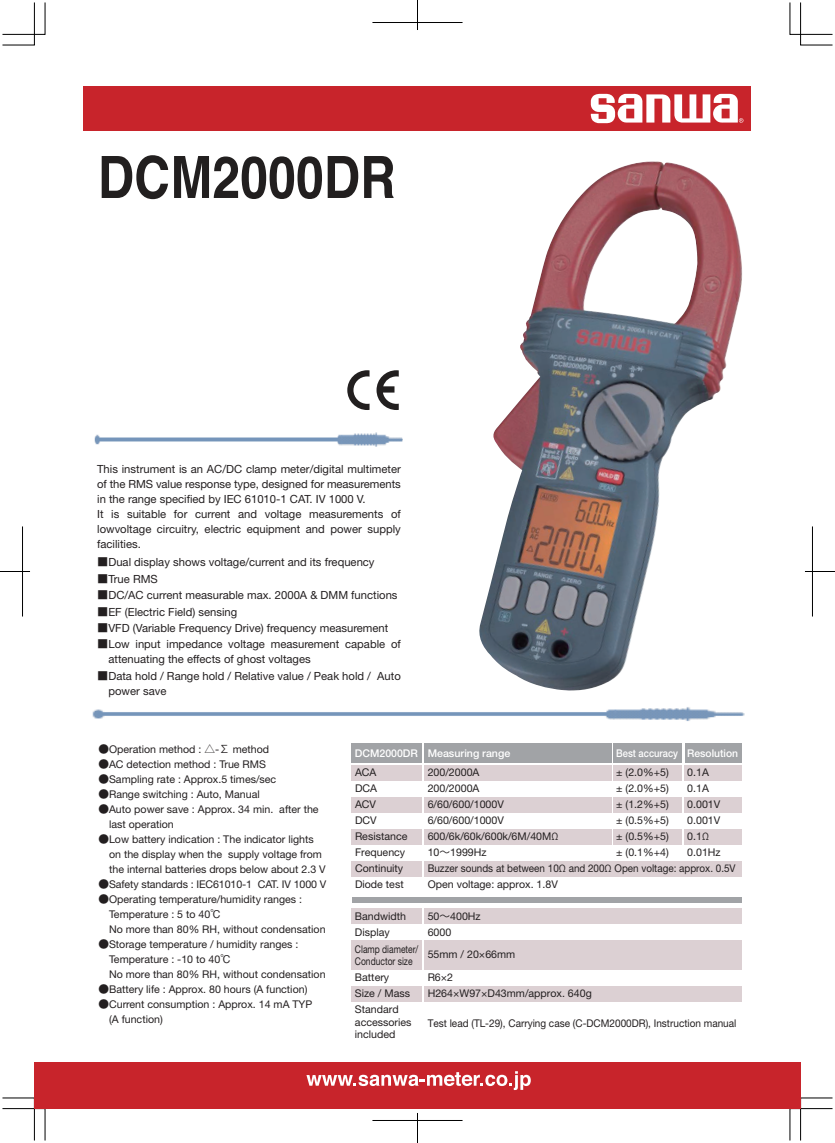
<style>
.page{position:relative;width:835px;height:1143px;background:#fff}
.page>*{position:absolute;margin:0;border:0;box-sizing:border-box;transform-origin:0 0}
.t1{font:11.25px/15px "Helvetica Neue LT Std";color:#231f20}
.t2{font:10.62px/16px "Helvetica Neue LT Std";color:#231f20}
.t3{font:10.62px "Helvetica Neue LT Std";color:#231f20;scale:.94 1}
.t4{font:500 10.62px "Helvetica Neue LT Std";color:#fff}
.t5{font:10.62px/11.2px "Helvetica Neue LT Std";color:#231f20;scale:.8 1}
.t6{font:500 10.62px "Helvetica Neue LT Std";color:#fff;scale:.88 1}
.s1{font-family:"Koz Go Pro Regular 90 pv RKSJ H"}
.s2{font-family:"G Gothic BBB Pro Medium 90 pv RKSJ H"}
</style>
<div class="page">
<svg style="left:2px;top:1097px;width:43px;height:43px"></svg>
<svg style="left:2px;top:2px;width:43px;height:43px"></svg>
<svg style="left:789px;top:2px;width:43px;height:43px"></svg>
<svg style="left:789px;top:1097px;width:43px;height:43px"></svg>
<hr style="left:0;top:571px;width:30px;height:1px;background:#000">
<hr style="left:22px;top:526px;width:1px;height:90px;background:#000">
<hr style="left:804px;top:571px;width:30px;height:1px;background:#000">
<hr style="left:811px;top:526px;width:1px;height:90px;background:#000">
<hr style="left:372px;top:22px;width:90px;height:1px;background:#000">
<hr style="left:417px;top:0;width:1px;height:30px;background:#000">
<hr style="left:372px;top:1120px;width:90px;height:1px;background:#000">
<hr style="left:417px;top:1112px;width:1px;height:30px;background:#000">
<div style="left:351px;top:743px;width:71px;height:19px;background:#a1a3a6"></div>
<div style="left:613px;top:743px;width:69px;height:19px;background:#a1a3a6"></div>
<div style="left:684px;top:743px;width:57px;height:19px;background:#a1a3a6"></div>
<div style="left:424px;top:743px;width:187px;height:19px;background:#a1a3a6"></div>
<div style="left:351px;top:764px;width:70px;height:16px;background:#dcd0d3"></div>
<div style="left:424px;top:764px;width:187px;height:16px;background:#dcd0d3"></div>
<div style="left:613px;top:764px;width:69px;height:16px;background:#dcd0d3"></div>
<div style="left:684px;top:764px;width:57px;height:16px;background:#dcd0d3"></div>
<div style="left:351px;top:796px;width:70px;height:16px;background:#dcd0d3"></div>
<div style="left:424px;top:796px;width:187px;height:16px;background:#dcd0d3"></div>
<div style="left:613px;top:796px;width:69px;height:16px;background:#dcd0d3"></div>
<div style="left:684px;top:796px;width:57px;height:16px;background:#dcd0d3"></div>
<div style="left:351px;top:828px;width:70px;height:16px;background:#dcd0d3"></div>
<div style="left:424px;top:828px;width:187px;height:16px;background:#dcd0d3"></div>
<div style="left:613px;top:828px;width:69px;height:16px;background:#dcd0d3"></div>
<div style="left:684px;top:828px;width:57px;height:16px;background:#dcd0d3"></div>
<div style="left:351px;top:860px;width:70px;height:16px;background:#dcd0d3"></div>
<div style="left:424px;top:860px;width:317px;height:16px;background:#dcd0d3"></div>
<div style="left:351px;top:908px;width:70px;height:16px;background:#dcd0d3"></div>
<div style="left:424px;top:908px;width:317px;height:16px;background:#dcd0d3"></div>
<div style="left:351px;top:940px;width:70px;height:30px;background:#dcd0d3"></div>
<div style="left:424px;top:940px;width:317px;height:30px;background:#dcd0d3"></div>
<div style="left:351px;top:985px;width:70px;height:16px;background:#dcd0d3"></div>
<div style="left:424px;top:985px;width:317px;height:16px;background:#dcd0d3"></div>
<div style="left:34px;top:1062px;width:766px;height:46px;background:#c8242b"></div>
<svg style="left:306px;top:1071px;width:224px;height:18px"></svg>
<div style="left:84px;top:86px;width:666px;height:45px;background:#c8242b"></div>
<svg style="left:590px;top:94px;width:153px;height:29px"></svg>
<img style="left:94px;top:432px;width:309px;height:15px">
<img style="left:92px;top:707px;width:653px;height:14px">
<img style="left:479px;top:161px;width:263px;height:530px">
<svg style="left:102px;top:155px;width:66px;height:44px"></svg>
<svg style="left:174px;top:156px;width:184px;height:43px"></svg>
<svg style="left:364px;top:156px;width:29px;height:42px"></svg>
<svg style="left:347px;top:370px;width:22px;height:40px"></svg>
<svg style="left:376px;top:370px;width:22px;height:40px"></svg>
<div style="left:351px;top:897px;width:390px;height:6px;background:#a1a3a6"></div>
<p class="t1" style="left:97px;top:463px;width:305px">This instrument is an AC/DC clamp meter/digital multimeter of the RMS value response type, designed for measurements in the range specified by IEC 61010-1 CAT. IV 1000 V.<br>It is suitable for current and voltage measurements of lowvoltage circuitry, electric equipment and power supply facilities.</p>
<p class="t1" style="left:97px;top:555px;width:279px"><span class="s1">■</span>Dual display shows voltage/current and its frequency</p>
<p class="t1" style="left:97px;top:573px;width:62px"><span class="s1">■</span>True RMS</p>
<p class="t1" style="left:97px;top:589px;width:302px"><span class="s1">■</span>DC/AC current measurable max. 2000A &amp; DMM functions</p>
<p class="t1" style="left:97px;top:605px;width:141px"><span class="s1">■</span>EF (Electric Field) sensing</p>
<p class="t1" style="left:97px;top:621px;width:292px"><span class="s1">■</span>VFD (Variable Frequency Drive) frequency measurement</p>
<p class="t1" style="left:108px;top:638px;width:294px;text-indent:-11px"><span class="s1">■</span>Low input impedance voltage measurement capable of attenuating the effects of ghost voltages</p>
<p class="t1" style="left:108px;top:669px;width:294px;text-indent:-11px"><span class="s1">■</span>Data hold / Range hold / Relative value / Peak hold / Auto power save</p>
<p class="t2" style="left:98px;top:742px;width:172px"><span class="s1">●</span>Operation method : <span class="s1">△</span>-<span class="s1">Σ</span> method</p>
<p class="t2" style="left:98px;top:757px;width:169px"><span class="s1">●</span>AC detection method : True RMS</p>
<p class="t2" style="left:98px;top:772px;width:179px"><span class="s1">●</span>Sampling rate : Approx.5 times/sec</p>
<p class="t2" style="left:98px;top:787px;width:163px"><span class="s1">●</span>Range switching : Auto, Manual</p>
<p class="t2" style="left:109px;top:802px;width:211px;line-height:15px;text-indent:-11px"><span class="s1">●</span>Auto power save : Approx. 34 min. after the last operation</p>
<p class="t2" style="left:109px;top:832px;width:218px;line-height:15px;text-indent:-11px"><span class="s1">●</span>Low battery indication : The indicator lights on the display when the supply voltage from the internal batteries drops below about 2.3 V</p>
<p class="t2" style="left:98px;top:877px;width:229px"><span class="s1">●</span>Safety standards : IEC61010-1 CAT. IV 1000 V</p>
<p class="t2" style="left:109px;top:892px;width:218px;line-height:15px;text-indent:-11px"><span class="s1">●</span>Operating temperature/humidity ranges :<br>Temperature : 5 to 40<span class="s2">℃<br></span>No more than 80% RH, without condensation</p>
<p class="t2" style="left:109px;top:937px;width:218px;line-height:15px;text-indent:-11px"><span class="s1">●</span>Storage temperature / humidity ranges :<br>Temperature : -10 to 40<span class="s2">℃<br></span>No more than 80% RH, without condensation</p>
<p class="t2" style="left:98px;top:982px;width:210px"><span class="s1">●</span>Battery life : Approx. 80 hours (A function)</p>
<p class="t2" style="left:109px;top:997px;width:205px;line-height:15px;text-indent:-11px"><span class="s1">●</span>Current consumption : Approx. 14 mA TYP (A function)</p>
<p class="t4" style="left:355px;top:747px;width:157px">DCM2000DR Measuring range</p>
<p class="t6" style="left:616px;top:747px;width:72px">Best accuracy</p>
<p class="t2" style="left:616px;top:765px;width:54px;text-align:justify">± (2.0%+5) ± (2.0%+5) ± (1.2%+5) ± (0.5%+5) ± (0.5%+5) ± (0.1%+4)</p>
<p class="t4" style="left:686px;top:747px;width:52px">Resolution</p>
<p class="t2" style="left:686px;top:765px;width:35px">0.1A<br>0.1A<br>0.001V<br>0.001V<br>0.1Ω<br>0.01Hz</p>
<p class="t2" style="left:355px;top:765px;width:54px">ACA<br>DCA<br>ACV<br>DCV<br>Resistance<br>Frequency<br>Continuity<br>Diode test</p>
<p class="t2" style="left:427px;top:765px;width:309px">200/2000A<br>200/2000A<br>6/60/600/1000V<br>6/60/600/1000V<br>600/6k/60k/600k/6M/40MΩ<br>10<span class="s1">～</span>1999Hz<br>Buzzer sounds at between 10Ω and 200Ω Open voltage: approx. 0.5V<br>Open voltage: approx. 1.8V</p>
<p class="t2" style="left:355px;top:909px;width:53px">Bandwidth<br>Display</p>
<p class="t5" style="left:355px;top:945px;width:81px">Clamp diameter/<br>Conductor size</p>
<p class="t2" style="left:355px;top:970px;width:57px">Battery<br>Size / Mass<br>Standard</p>
<p class="t2" style="left:355px;top:1016px;width:58px;line-height:12.5px">accessories included</p>
<p class="t2" style="left:427px;top:909px;width:54px">50<span class="s1">～</span>400Hz<br>6000</p>
<p class="t2" style="left:427px;top:947px;width:89px">55mm / 20×66mm</p>
<p class="t2" style="left:427px;top:970px;width:165px">R6×2<br>H264×W97×D43mm/approx. 640g</p>
<p class="t3" style="left:427px;top:1019px;width:330px">Test lead (TL-29), Carrying case (C-DCM2000DR), Instruction manual</p>
</div>
